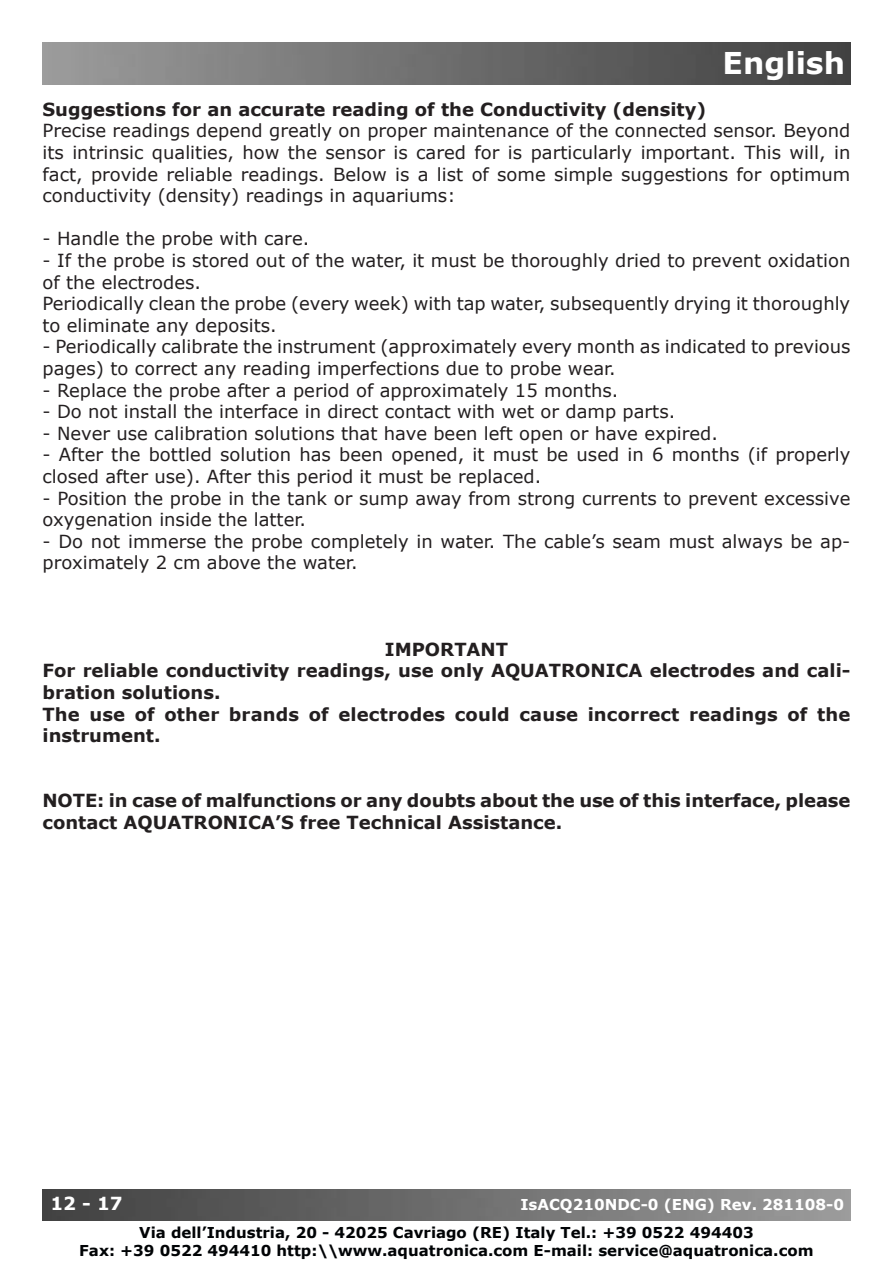
<style>
.page{position:relative;width:893px;height:1263px;background:#fff}
.page>*{position:absolute;margin:0;border:0;box-sizing:border-box;transform-origin:0 0}
.t1{font:700 30px "Verdana";color:#fff}
.t2{font:18px/21.6px "Verdana";color:#231f20}
.t3{font:700 18px/21.6px "Verdana";color:#231f20}
.t4{font:700 18px "Verdana";color:#fff}
.t5{font:700 15px/18px "Verdana";color:#000305;text-align:center}
.t6{font:700 15px "Verdana";color:#fff}
</style>
<div class="page">
<img style="left:43px;top:1190px;width:807px;height:30px">
<img style="left:43px;top:43px;width:807px;height:42px">
<h1 class="t1" style="left:723px;top:44px;width:124px">English</h1>
<p class="t3" style="left:43px;top:98px;width:665px">Suggestions for an accurate reading of the Conductivity (density)</p>
<p class="t2" style="left:43px;top:119px;width:809px;text-align:justify">Precise readings depend greatly on proper maintenance of the connected sensor. Beyond its intrinsic qualities, how the sensor is cared for is particularly important. This will, in fact, provide reliable readings. Below is a list of some simple suggestions for optimum conductivity (density) readings in aquariums:</p>
<p class="t2" style="left:43px;top:227px;width:268px">- Handle the probe with care.</p>
<p class="t2" style="left:43px;top:249px;width:809px">- If the probe is stored out of the water, it must be thoroughly dried to prevent oxidation of the electrodes.<br>Periodically clean the probe (every week) with tap water, subsequently drying it thoroughly to eliminate any deposits.</p>
<p class="t2" style="left:43px;top:335px;width:810px">- Periodically calibrate the instrument (approximately every month as indicated to previous pages) to correct any reading imperfections due to probe wear.</p>
<p class="t2" style="left:43px;top:379px;width:577px">- Replace the probe after a period of approximately 15 months.</p>
<p class="t2" style="left:43px;top:400px;width:634px">- Do not install the interface in direct contact with wet or damp parts.</p>
<p class="t2" style="left:43px;top:422px;width:677px">- Never use calibration solutions that have been left open or have expired.</p>
<p class="t2" style="left:43px;top:443px;width:809px">- After the bottled solution has been opened, it must be used in 6 months (if properly closed after use). After this period it must be replaced.</p>
<p class="t2" style="left:43px;top:487px;width:809px">- Position the probe in the tank or sump away from strong currents to prevent excessive oxygenation inside the latter.</p>
<p class="t2" style="left:43px;top:530px;width:809px">- Do not immerse the probe completely in water. The cable’s seam must always be ap&shy;proximately 2 cm above the water.</p>
<p class="t3" style="left:43px;top:638px;width:809px;text-indent:342px">IMPORTANT<br>For reliable conductivity readings, use only AQUATRONICA electrodes and cali&shy;bration solutions.<br>The use of other brands of electrodes could cause incorrect readings of the instrument.</p>
<p class="t3" style="left:43px;top:789px;width:809px">NOTE: in case of malfunctions or any doubts about the use of this interface, please contact AQUATRONICA’S free Technical Assistance.</p>
<p class="t4" style="left:50px;top:1192px;width:74px">12 - 17</p>
<p class="t6" style="left:520px;top:1195px;width:325px">IsACQ210NDC-0 (ENG) Rev. 281108-0</p>
<p class="t5" style="left:79px;top:1223px;width:736px">Via dell’Industria, 20 - 42025 Cavriago (RE) Italy Tel.: +39 0522 494403<br>Fax: +39 0522 494410 http:\\www.aquatronica.com E-mail: service@aquatronica.com</p>
</div>
